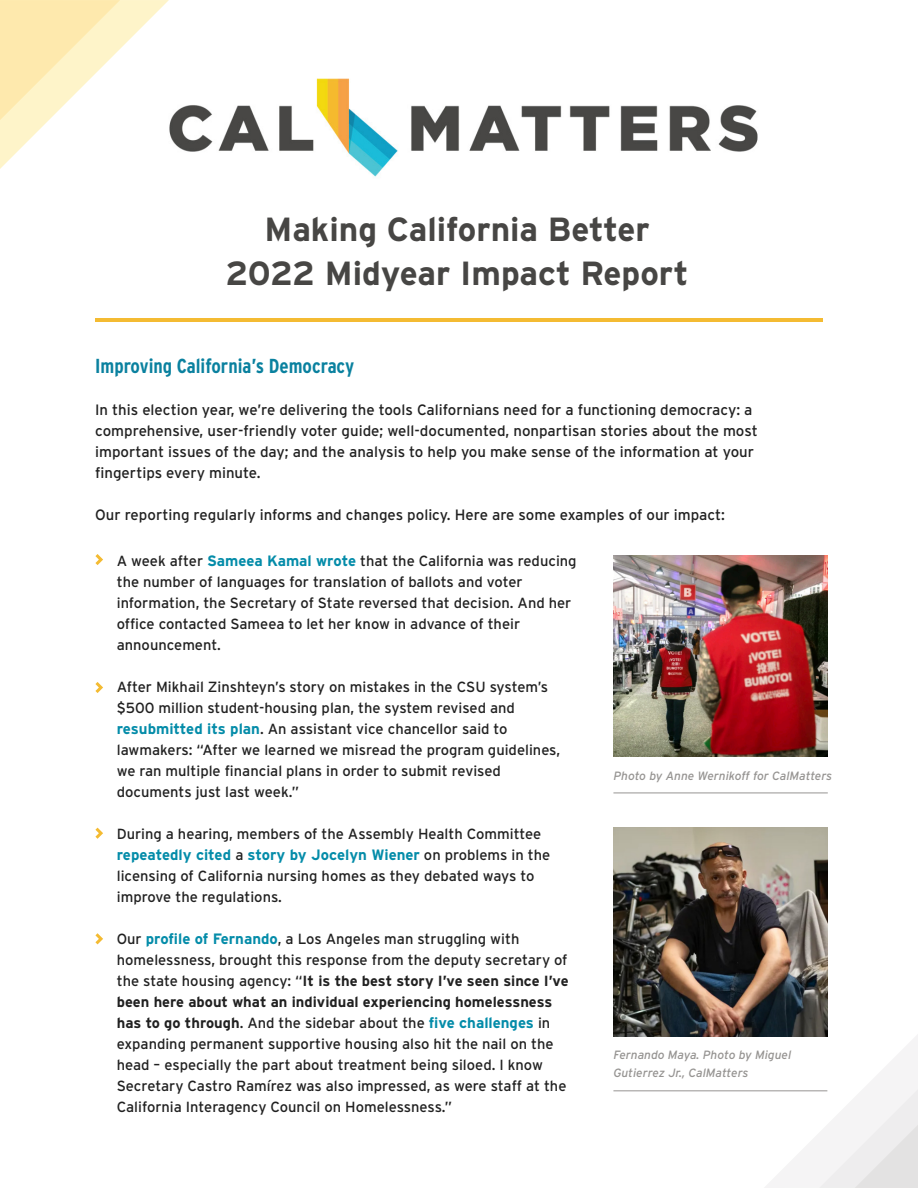
<style>
.page{position:relative;width:918px;height:1188px;background:#fff}
.page>*{position:absolute;margin:0;border:0;box-sizing:border-box;transform-origin:0 0}
.t1{font:700 33.45px/44.5px "Interstate";color:#474644;text-align:center}
.t2{font:700 20.25px "Interstate Condensed";color:#0a819f}
.t3{font:15px/21px "Interstate";color:#212121}
.t4{font:700 15px "Interstate";color:#048ca9}
.t5{font:14.7px/21px "Interstate";color:#212121}
.t6{font:italic 12px/18px "Interstate";color:#969492}
.s1{font-weight:700;font-size:15px;color:#048ca9}
.s2{font-weight:400;font-size:14.7px;color:#212121}
.s3{font-weight:700}
</style>
<div class="page">
<img style="left:169px;top:78px;width:589px;height:99px">
<svg style="left:0;top:0;width:169px;height:169px"></svg>
<hr style="left:95px;top:318px;width:728px;height:4px;background:#f4bb32">
<svg style="left:764px;top:1034px;width:154px;height:154px"></svg>
<hr style="left:613px;top:793px;width:215px;height:1px;background:#969492">
<hr style="left:613px;top:1090px;width:214px;height:1px;background:#969492">
<img style="left:613px;top:827px;width:214px;height:209px">
<img style="left:613px;top:555px;width:215px;height:202px">
<svg style="left:95px;top:554px;width:8px;height:11px"></svg>
<svg style="left:95px;top:682px;width:8px;height:11px"></svg>
<svg style="left:95px;top:827px;width:8px;height:12px"></svg>
<svg style="left:95px;top:933px;width:8px;height:12px"></svg>
<h1 class="t1" style="left:226px;top:206px;width:465px">Making California Better<br>2022 Midyear Impact Report</h1>
<h2 class="t2" style="left:95px;top:354px;width:261px">Improving California’s Democracy</h2>
<p class="t3" style="left:95px;top:399px;width:664px">In this election year, we’re delivering the tools Californians need for a functioning democracy: a comprehensive, user-friendly voter guide; well-documented, nonpartisan stories about the most important issues of the day; and the analysis to help you make sense of the information at your fingertips every minute.</p>
<p class="t3" style="left:95px;top:504px;width:631px">Our reporting regularly informs and changes policy. Here are some examples of our impact:</p>
<p class="t5" style="left:117px;top:550px;width:461px">A week after <span class="s1">Sameea Kamal wrote</span> that the California was reducing the number of languages for translation of ballots and voter information, the Secretary of State reversed that decision. And her office contacted Sameea to let her know in advance of their announcement.</p>
<p class="t5" style="left:117px;top:676px;width:445px">After Mikhail Zinshteyn’s story on mistakes in the CSU system’s $500 million student-housing plan, the system revised and <span class="s1">resubmitted its plan</span>. An assistant vice chancellor said to lawmakers: “After we learned we misread the program guidelines, we ran multiple financial plans in order to submit revised documents just last week.”</p>
<p class="t5" style="left:117px;top:823px;width:426px">During a hearing, members of the Assembly Health Committee</p>
<p class="t4" style="left:117px;top:846px;width:435px">repeatedly cited <span class="s2">a</span> story by Jocelyn Wiener <span class="s2">on problems in the</span></p>
<p class="t5" style="left:117px;top:865px;width:419px">licensing of California nursing homes as they debated ways to improve the regulations.</p>
<p class="t5" style="left:117px;top:928px;width:453px">Our <span class="s1">profile of Fernando</span>, a Los Angeles man struggling with homelessness, brought this response from the deputy secretary of the state housing agency: “<span class="s3">It is the best story I’ve seen since I’ve been here about what an individual experiencing homelessness has to go through</span>. And the sidebar about the <span class="s1">five challenges</span> in expanding permanent supportive housing also hit the nail on the head – especially the part about treatment being siloed. I know Secretary Castro Ramírez was also impressed, as were staff at the California Interagency Council on Homelessness.”</p>
<p class="t6" style="left:613px;top:767px;width:220px">Photo by Anne Wernikoff for CalMatters</p>
<p class="t6" style="left:613px;top:1046px;width:179px">Fernando Maya. Photo by Miguel<br>Gutierrez Jr., CalMatters</p>
</div>
